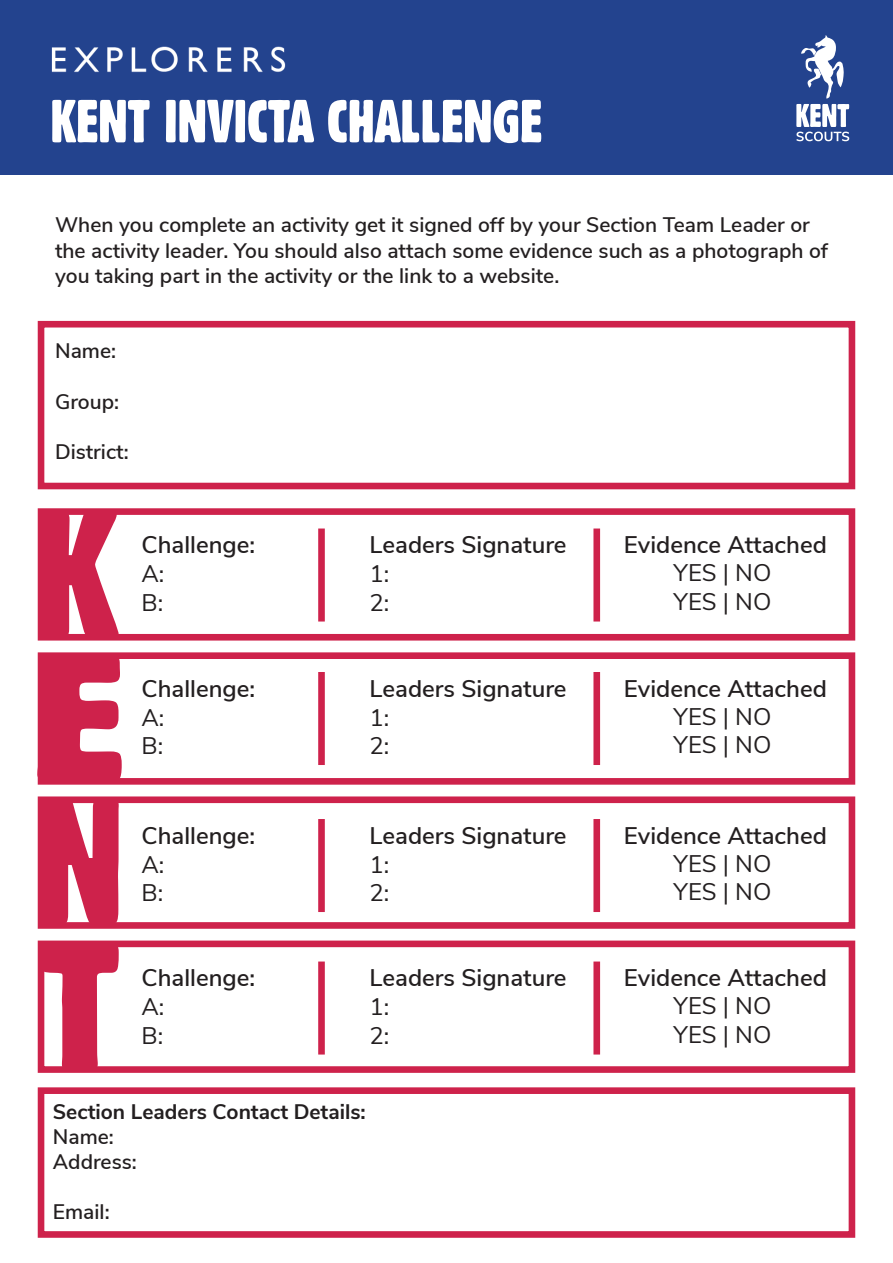
<style>
.page{position:relative;width:893px;height:1263px;background:#fff}
.page>*{position:absolute;margin:0;border:0;box-sizing:border-box;transform-origin:0 0}
.t1{font:59.1px "Gothic 821 Condensed BT";color:#fff}
.t2{font:600 24px "Nunito Sans";color:#231f20}
.t3{font:24px/28.8px "Nunito Sans";color:#231f20}
.t4{font:600 21px/25.2px "Nunito Sans";color:#231f20}
.t5{font:700 21px "Nunito Sans";color:#231f20}
</style>
<div class="page">
<div style="left:38px;top:321px;width:817px;height:168px;border:7px solid #ce224b"></div>
<div style="left:38px;top:652px;width:817px;height:133px;border:7px solid #ce224b"></div>
<div style="left:38px;top:796px;width:817px;height:133px;border:7px solid #ce224b"></div>
<div style="left:38px;top:940px;width:817px;height:133px;border:7px solid #ce224b"></div>
<div style="left:38px;top:508px;width:817px;height:132px;border:7px solid #ce224b"></div>
<div style="left:38px;top:1087px;width:817px;height:151px;border:7px solid #ce224b"></div>
<div style="left:0;top:0;width:893px;height:174px;background:#23438e"></div>
<svg style="left:39px;top:512px;width:80px;height:126px"></svg>
<svg style="left:37px;top:654px;width:85px;height:128px"></svg>
<svg style="left:42px;top:799px;width:77px;height:125px;background:#d54265"></svg>
<svg style="left:40px;top:943px;width:79px;height:128px"></svg>
<div style="left:318px;top:528px;width:7px;height:93px;background:#ce224b"></div>
<div style="left:593px;top:528px;width:7px;height:93px;background:#ce224b"></div>
<div style="left:318px;top:672px;width:7px;height:93px;background:#ce224b"></div>
<div style="left:593px;top:672px;width:7px;height:93px;background:#ce224b"></div>
<div style="left:318px;top:819px;width:7px;height:93px;background:#ce224b"></div>
<div style="left:593px;top:819px;width:7px;height:93px;background:#ce224b"></div>
<div style="left:318px;top:961px;width:7px;height:93px;background:#ce224b"></div>
<div style="left:593px;top:961px;width:7px;height:93px;background:#ce224b"></div>
<img style="left:37px;top:46px;width:264px;height:129px">
<svg style="left:796px;top:35px;width:53px;height:106px"></svg>
<h1 class="t1" style="left:50px;top:85px;width:493px">KENT INVICTA CHALLENGE</h1>
<p class="t4" style="left:55px;top:211px;width:774px">When you complete an activity get it signed off by your Section Team Leader or the activity leader. You should also attach some evidence such as a photograph of you taking part in the activity or the link to a website.</p>
<p class="t4" style="left:55px;top:337px;width:63px">Name:</p>
<p class="t4" style="left:55px;top:388px;width:65px">Group:</p>
<p class="t4" style="left:55px;top:438px;width:75px">District:</p>
<p class="t2" style="left:141px;top:527px;width:115px">Challenge:</p>
<p class="t3" style="left:141px;top:558px;width:24px">A:<br>B:</p>
<p class="t2" style="left:141px;top:671px;width:115px">Challenge:</p>
<p class="t3" style="left:141px;top:701px;width:24px">A:<br>B:</p>
<p class="t2" style="left:141px;top:818px;width:115px">Challenge:</p>
<p class="t3" style="left:141px;top:848px;width:24px">A:<br>B:</p>
<p class="t2" style="left:141px;top:960px;width:115px">Challenge:</p>
<p class="t3" style="left:141px;top:991px;width:24px">A:<br>B:</p>
<p class="t2" style="left:369px;top:527px;width:199px">Leaders Signature</p>
<p class="t3" style="left:369px;top:558px;width:21px">1:<br>2:</p>
<p class="t2" style="left:369px;top:671px;width:199px">Leaders Signature</p>
<p class="t3" style="left:369px;top:701px;width:21px">1:<br>2:</p>
<p class="t2" style="left:369px;top:818px;width:199px">Leaders Signature</p>
<p class="t3" style="left:369px;top:848px;width:21px">1:<br>2:</p>
<p class="t2" style="left:369px;top:960px;width:199px">Leaders Signature</p>
<p class="t3" style="left:369px;top:991px;width:21px">1:<br>2:</p>
<p class="t5" style="left:53px;top:1096px;width:314px">Section Leaders Contact Details:</p>
<p class="t4" style="left:53px;top:1123px;width:86px">Name:<br>Address:</p>
<p class="t4" style="left:53px;top:1198px;width:58px">Email:</p>
<p class="t2" style="left:624px;top:527px;width:205px">Evidence Attached</p>
<p class="t3" style="left:674px;top:557px;width:99px">YES | NO<br>YES | NO</p>
<p class="t2" style="left:624px;top:671px;width:205px">Evidence Attached</p>
<p class="t3" style="left:674px;top:700px;width:99px">YES | NO<br>YES | NO</p>
<p class="t2" style="left:624px;top:818px;width:205px">Evidence Attached</p>
<p class="t3" style="left:674px;top:847px;width:99px">YES | NO<br>YES | NO</p>
<p class="t2" style="left:624px;top:960px;width:205px">Evidence Attached</p>
<p class="t3" style="left:674px;top:990px;width:99px">YES | NO<br>YES | NO</p>
</div>
